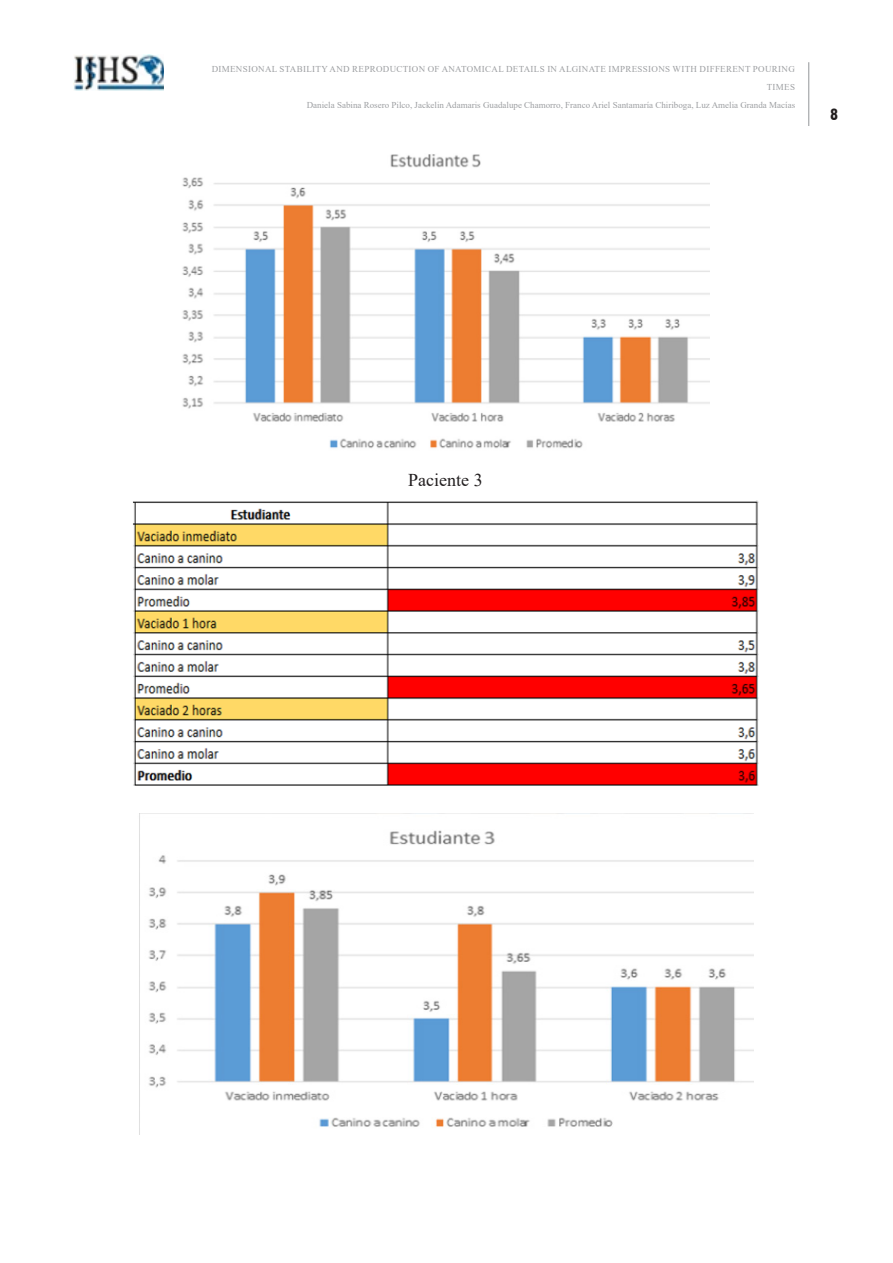
<style>
.page{position:relative;width:893px;height:1263px;background:#fff}
.page>*{position:absolute;margin:0;border:0;box-sizing:border-box;transform-origin:0 0}
.t1{font:18px "Times New Roman";color:#231f20}
.Maqueta____Foliado{font:900 condensed 15px "Swiss 721 BT";color:#231f20}
.t2{font:9px "Times New Roman";color:#9d9fa2}
.t3{font:9px/18px "Times New Roman";letter-spacing:.035em;color:#9d9fa2;text-align:right}
</style>
<div class="page">
<img style="left:182px;top:154px;width:527px;height:294px">
<img style="left:132px;top:501px;width:627px;height:285px">
<img style="left:139px;top:813px;width:614px;height:321px">
<img style="left:74px;top:54px;width:90px;height:36px">
<hr style="left:808px;top:62px;width:1px;height:64px;background:#939598">
<p class="t3" style="left:212px;top:60px;width:585px">DIMENSIONAL STABILITY AND REPRODUCTION OF ANATOMICAL DETAILS IN ALGINATE IMPRESSIONS WITH DIFFERENT POURING<br>TIMES</p>
<p class="t2" style="left:307px;top:99px;width:490px">Daniela Sabina Rosero Pilco, Jackelin Adamaris Guadalupe Chamorro, Franco Ariel Santamaría Chiriboga, Luz Amelia Granda Macías</p>
<p class="Maqueta____Foliado" style="left:830px;top:105px;width:10px">8</p>
<p class="t1" style="left:408px;top:467px;width:76px">Paciente 3</p>
</div>
